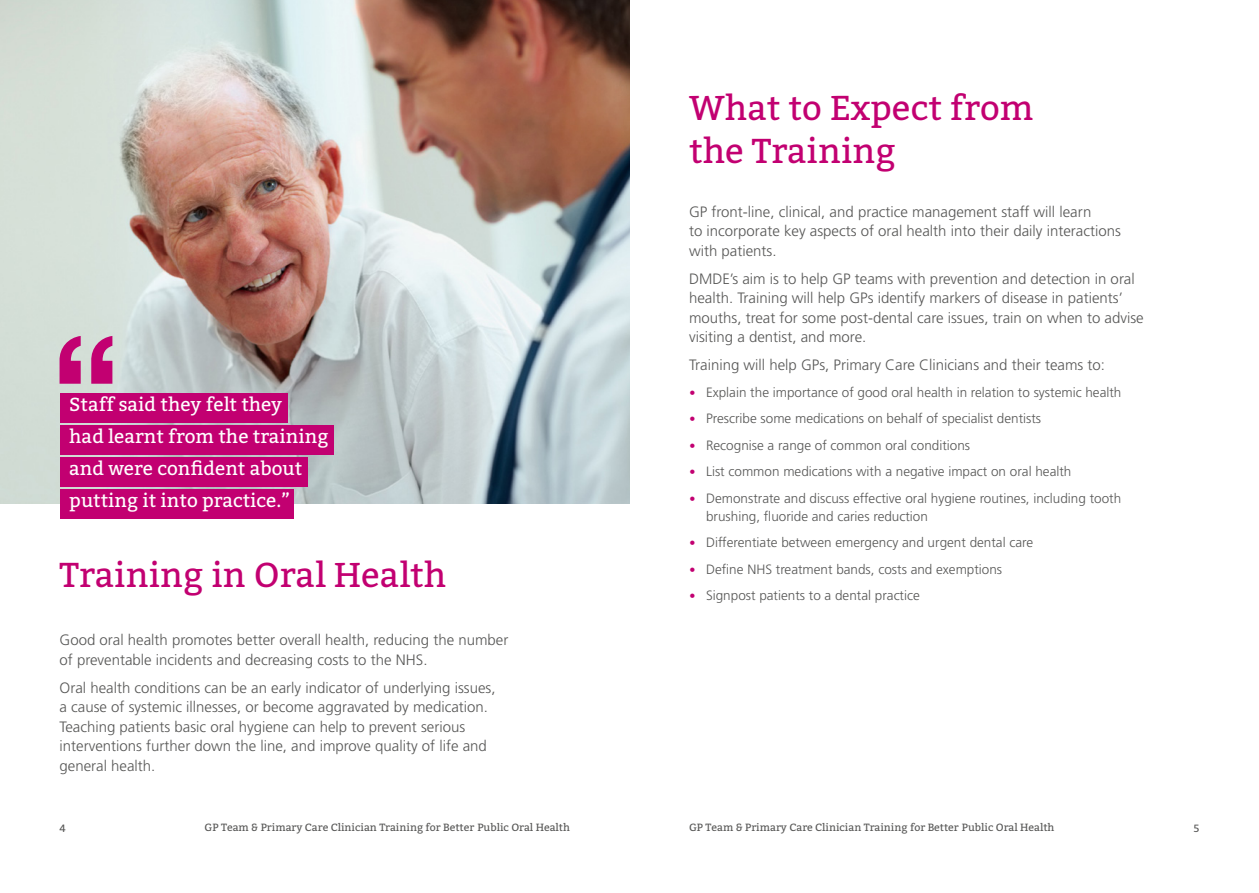
<style>
.page{position:relative;width:1259px;height:893px;background:#fff}
.page>*{position:absolute;margin:0;border:0;box-sizing:border-box;transform-origin:0 0}
.t1{font:34.5px/43.5px "Bitter";color:#c20071}
.t2{font:18.9px "Bitter";color:#fff}
.t3{font:300 15px/19.5px "Frutiger";color:#575756}
.t4{font:300 13.5px/18px "Frutiger";color:#575756}
.t5{font:10.5px "Bitter";color:#575756}
.s1{font-family:"Bitter";font-weight:400;color:#c20071}
</style>
<div class="page">
<img style="left:0;top:0;width:629px;height:504px">
<svg style="left:59px;top:336px;width:53px;height:48px;background:#c85799"></svg>
<div style="left:60px;top:393px;width:228px;height:29px;background:#c20071"></div>
<div style="left:60px;top:458px;width:248px;height:29px;background:#c20071"></div>
<div style="left:60px;top:425px;width:274px;height:30px;background:#c20071"></div>
<div style="left:60px;top:490px;width:234px;height:29px;background:#c20071"></div>
<p class="t2" style="left:69px;top:392px;width:214px">Staff said they felt they</p>
<p class="t2" style="left:69px;top:424px;width:261px">had learnt from the training</p>
<p class="t2" style="left:69px;top:456px;width:234px">and were confident about</p>
<p class="t2" style="left:69px;top:489px;width:222px">putting it into practice.”</p>
<h1 class="t1" style="left:60px;top:554px;width:388px">Training in Oral Health</h1>
<p class="t3" style="left:60px;top:630px;width:450px">Good oral health promotes better overall health, reducing the number of preventable incidents and decreasing costs to the NHS.</p>
<p class="t3" style="left:60px;top:678px;width:437px">Oral health conditions can be an early indicator of underlying issues, a cause of systemic illnesses, or become aggravated by medication.<br>Teaching patients basic oral hygiene can help to prevent serious interventions further down the line, and improve quality of life and general health.</p>
<h1 class="t1" style="left:689px;top:86px;width:346px">What to Expect from the Training</h1>
<p class="t3" style="left:689px;top:202px;width:433px">GP front-line, clinical, and practice management staff will learn<br>to incorporate key aspects of oral health into their daily interactions with patients.</p>
<p class="t3" style="left:689px;top:269px;width:456px">DMDE’s aim is to help GP teams with prevention and detection in oral health. Training will help GPs identify markers of disease in patients’ mouths, treat for some post-dental care issues, train on when to advise visiting a dentist, and more.</p>
<p class="t3" style="left:689px;top:355px;width:417px">Training will help GPs, Primary Care Clinicians and their teams to:</p>
<p class="t4" style="left:689px;top:383px;width:434px"><span class="s1">•</span> Explain the importance of good oral health in relation to systemic health</p>
<p class="t4" style="left:689px;top:409px;width:354px"><span class="s1">•</span> Prescribe some medications on behalf of specialist dentists</p>
<p class="t4" style="left:689px;top:436px;width:283px"><span class="s1">•</span> Recognise a range of common oral conditions</p>
<p class="t4" style="left:689px;top:462px;width:384px"><span class="s1">•</span> List common medications with a negative impact on oral health</p>
<p class="t4" style="left:706px;top:489px;width:417px;text-indent:-17px"><span class="s1">•</span> Demonstrate and discuss effective oral hygiene routines, including tooth brushing, fluoride and caries reduction</p>
<p class="t4" style="left:689px;top:533px;width:346px"><span class="s1">•</span> Differentiate between emergency and urgent dental care</p>
<p class="t4" style="left:689px;top:560px;width:315px"><span class="s1">•</span> Define NHS treatment bands, costs and exemptions</p>
<p class="t4" style="left:689px;top:586px;width:232px"><span class="s1">•</span> Signpost patients to a dental practice</p>
<p class="t5" style="left:60px;top:822px;width:8px">4</p>
<p class="t5" style="left:205px;top:821px;width:367px">GP Team &amp; Primary Care Clinician Training for Better Public Oral Health</p>
<p class="t5" style="left:689px;top:821px;width:367px">GP Team &amp; Primary Care Clinician Training for Better Public Oral Health</p>
<p class="t5" style="left:1193px;top:822px;width:7px">5</p>
</div>
